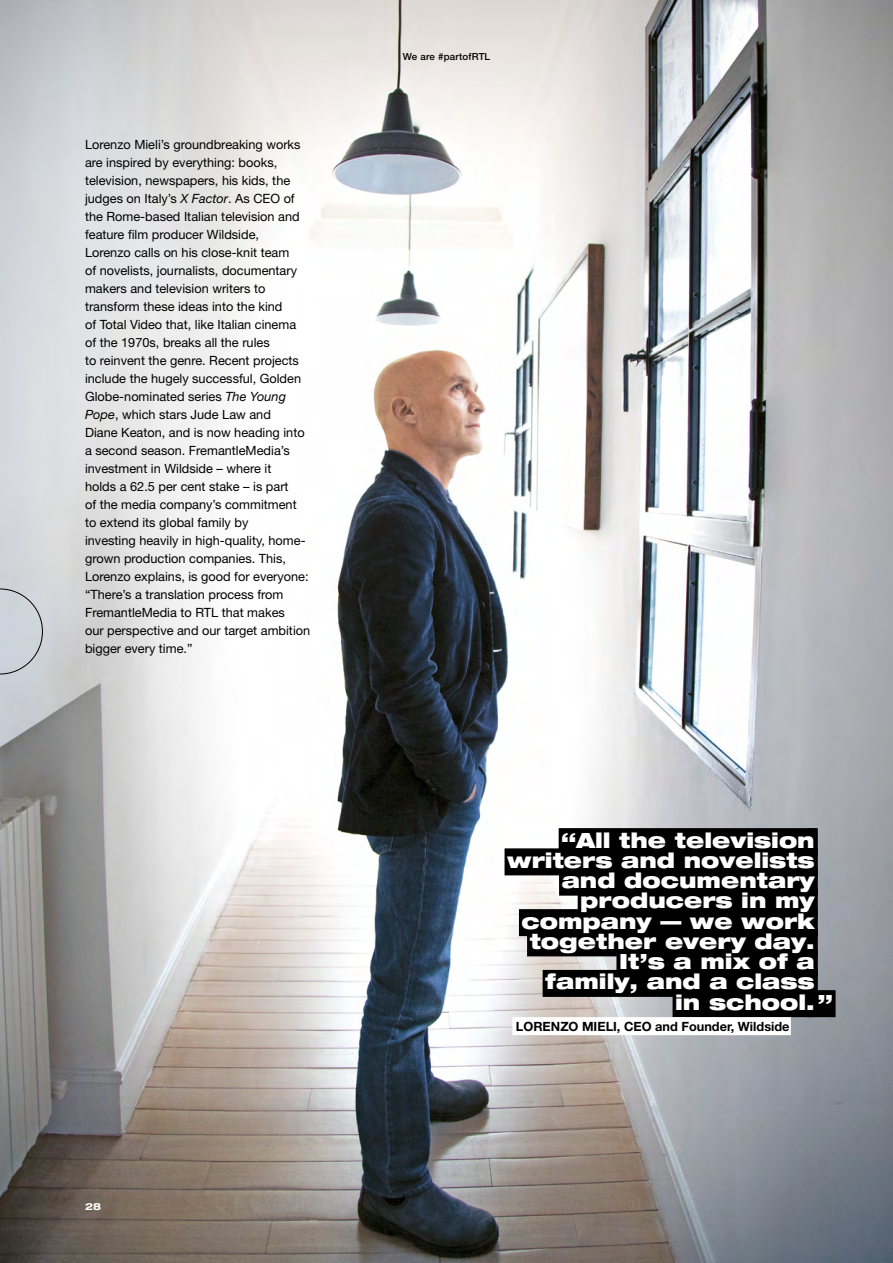
<style>
.page{position:relative;width:893px;height:1263px;background:#fff}
.page>*{position:absolute;margin:0;border:0;box-sizing:border-box;transform-origin:0 0}
.t1{font:900 expanded 21px/20.2px "Helvetica Neue LT Pro";color:#fff;text-align:right}
.t2{font:12.75px/18px "Helvetica Neue LT Pro";color:#000}
.t3{font:700 12.75px "Helvetica Neue LT Pro";color:#000}
.t4{font:500 9.75px "Helvetica Neue LT Pro";letter-spacing:.02em;color:#000}
.t5{font:700 expanded 9.75px "Helvetica Neue LT Pro";color:#fff}
.s1{font-style:italic}
</style>
<div class="page">
<img style="left:0;top:0;width:893px;height:1263px">
<div style="left:807px;top:828px;width:11px;height:27px;background:#000"></div>
<div style="left:807px;top:848px;width:11px;height:27px;background:#000"></div>
<div style="left:807px;top:869px;width:11px;height:27px;background:#000"></div>
<div style="left:807px;top:889px;width:11px;height:27px;background:#000"></div>
<div style="left:807px;top:909px;width:11px;height:27px;background:#000"></div>
<div style="left:807px;top:929px;width:11px;height:27px;background:#000"></div>
<div style="left:807px;top:950px;width:11px;height:27px;background:#000"></div>
<div style="left:807px;top:970px;width:11px;height:27px;background:#000"></div>
<div style="left:807px;top:990px;width:29px;height:27px;background:#000"></div>
<div style="left:559px;top:828px;width:256px;height:27px;background:#000"></div>
<div style="left:505px;top:848px;width:310px;height:27px;background:#000"></div>
<div style="left:559px;top:869px;width:256px;height:27px;background:#000"></div>
<div style="left:578px;top:889px;width:237px;height:27px;background:#000"></div>
<div style="left:519px;top:909px;width:296px;height:27px;background:#000"></div>
<div style="left:527px;top:929px;width:288px;height:27px;background:#000"></div>
<div style="left:616px;top:950px;width:199px;height:27px;background:#000"></div>
<div style="left:543px;top:970px;width:272px;height:27px;background:#000"></div>
<div style="left:673px;top:990px;width:142px;height:27px;background:#000"></div>
<div style="left:512px;top:1017px;width:279px;height:18px;background:#fff"></div>
<svg style="left:0;top:589px;width:43px;height:85px;background:#c6cbd2"></svg>
<p class="t2" style="left:85px;top:135px;width:227px">Lorenzo Mieli’s groundbreaking works are inspired by everything: books, television, newspapers, his kids, the judges on Italy’s <span class="s1">X Factor</span>. As CEO of the Rome-based Italian television and feature film producer Wildside,<br>Lorenzo calls on his close-knit team<br>of novelists, journalists, documentary makers and television writers to transform these ideas into the kind<br>of Total Video that, like Italian cinema of the 1970s, breaks all the rules<br>to reinvent the genre. Recent projects include the hugely successful, Golden Globe-nominated series <span class="s1">The Young Pope</span>, which stars Jude Law and<br>Diane Keaton, and is now heading into a second season. FremantleMedia’s investment in Wildside – where it<br>holds a 62.5 per cent stake – is part<br>of the media company’s commitment to extend its global family by<br>investing heavily in high-quality, home&shy;grown production companies. This, Lorenzo explains, is good for everyone: “There’s a translation process from FremantleMedia to RTL that makes<br>our perspective and our target ambition bigger every time.”</p>
<p class="t5" style="left:85px;top:1200px;width:18px">28</p>
<p class="t4" style="left:403px;top:51px;width:89px">We are #partofRTL</p>
<p class="t1" style="left:507px;top:829px;width:309px">“All the television writers and novelists and documentary producers in my company — we work together every day.<br>It’s a mix of a<br>family, and a class</p>
<p class="t3" style="left:516px;top:1018px;width:275px">LORENZO MIELI, CEO and Founder, Wildside</p>
<p class="t1" style="left:675px;top:991px;width:159px">in school.”</p>
</div>
